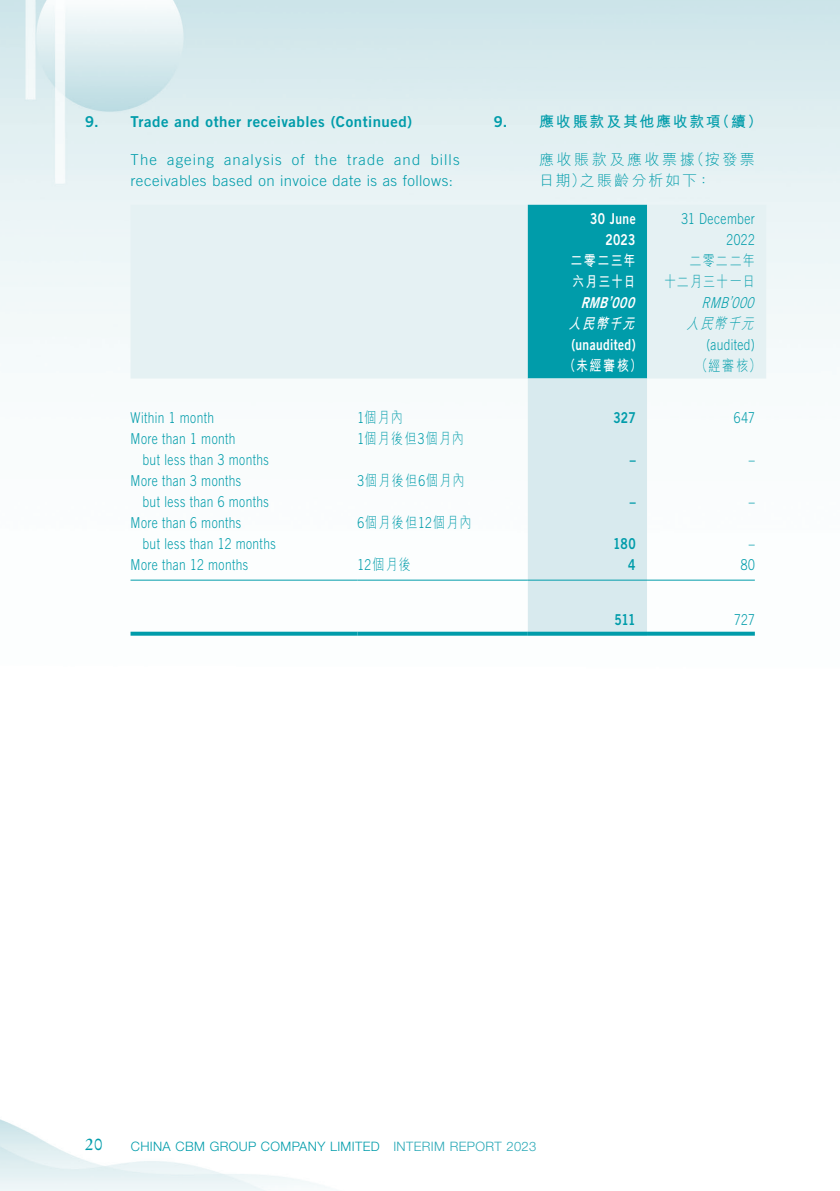
<style>
.page{position:relative;width:840px;height:1191px;background:#fff}
.page>*{position:absolute;margin:0;border:0;box-sizing:border-box;transform-origin:0 0}
.t1{font:17px "Stempel Garamond LT Std";color:#009caa}
.t2{font:300 15px/21px "Trade Gothic LT Std";letter-spacing:.035em;color:#009caa;scale:.8 1}
.t3{font:300 15px/21px "Trade Gothic LT Std";letter-spacing:.035em;color:#009caa}
.t4{font:300 15px "M Hei HK";letter-spacing:.135em;color:#009caa;scale:.8 1}
.t5{font:15px "Trade Gothic LT Std Bd 2";letter-spacing:.035em;color:#009caa}
.t6{font:300 15px/21px "M Hei HK";letter-spacing:.155em;color:#009caa}
.t7{font:15px/21px "Trade Gothic LT Std Bd 2";letter-spacing:.03em;color:#fff;text-align:right;scale:.8 1}
.t8{font:700 15px "M Hei HK";letter-spacing:.115em;color:#009caa}
.t9{font:300 15px/21px "M Hei HK";letter-spacing:.09em;color:#009caa;text-align:right;scale:.8 1}
.t10{font:15px "Trade Gothic LT Std Bd 2";letter-spacing:.035em;color:#009caa;scale:.8 1}
.t11{font:700 15px/21px "M Hei HK";letter-spacing:.09em;color:#fff;scale:.8 1}
.t12{font:italic 15px "Trade Gothic LT Std Bd 2";color:#fff;scale:.8 1}
.t13{font:italic 300 15px "Trade Gothic LT Std";color:#009caa;scale:.8 1}
.t14{font:700 15px "M Hei HK";letter-spacing:.115em;color:#fff;scale:.8 1}
.t15{font:italic 700 15px "M Hei HK";color:#fff;scale:.8 1}
.t16{font:italic 300 15px "M Hei HK";color:#009caa;scale:.8 1}
.t17{font:300 13px "Helvetica Neue LT Std";letter-spacing:.03em;color:#009caa}
.s1{font-family:"Trade Gothic LT Std Bd 2";font-weight:400}
.s2{font-family:"Trade Gothic LT Std"}
.s3{color:#2aa9b7}
</style>
<div class="page">
<img style="left:0;top:0;width:839px;height:1191px">
<div style="left:130px;top:205px;width:635px;height:173px;background:#e5f1f3"></div>
<svg style="left:527px;top:205px;width:119px;height:426px;background:#80cad2"></svg>
<hr style="left:130px;top:579px;width:227px;height:1px;background:#009caa">
<hr style="left:357px;top:579px;width:170px;height:1px;background:#009caa">
<hr style="left:527px;top:579px;width:119px;height:1px;background:#009caa">
<hr style="left:646px;top:579px;width:108px;height:1px;background:#009caa">
<svg style="left:130px;top:631px;width:227px;height:4px"></svg>
<svg style="left:357px;top:631px;width:170px;height:4px"></svg>
<svg style="left:527px;top:631px;width:119px;height:4px"></svg>
<svg style="left:646px;top:631px;width:108px;height:4px"></svg>
<p class="t5" style="left:85px;top:112px;width:328px">9. Trade and other receivables (Continued)</p>
<p class="t3" style="left:130px;top:149px;width:330px">The ageing analysis of the trade and bills receivables based on invoice date is as follows:</p>
<p class="t8" style="left:493px;top:110px;width:270px"><span class="s1">9.</span> 應收賬款及其他應收款項（續）</p>
<p class="t6" style="left:539px;top:149px;width:217px">應收賬款及應收票據（按發票日期）之賬齡分析如下：</p>
<p class="t7" style="left:589px;top:208px;width:58px">30 June<br>2023</p>
<p class="t2" style="left:681px;top:208px;width:93px;text-align:right">31 December<br>2022</p>
<p class="t11" style="left:570px;top:248px;width:83px">二零二三年六月三十日</p>
<p class="t9" style="left:663px;top:250px;width:115px">二零二二年<br>十二月三十一日</p>
<p class="t12" style="left:580px;top:293px;width:74px">RMB’000</p>
<p class="t13" style="left:701px;top:294px;width:72px">RMB’000</p>
<p class="t15" style="left:568px;top:312px;width:90px">人民幣千元</p>
<p class="t16" style="left:686px;top:316px;width:90px">人民幣千元</p>
<p class="t7" style="left:571px;top:334px;width:82px">(unaudited)</p>
<p class="t2" style="left:706px;top:334px;width:62px">(audited)</p>
<p class="t14" style="left:563px;top:354px;width:99px">（未經審核）</p>
<p class="t4" style="left:695px;top:358px;width:83px">（經審核）</p>
<p class="t2" style="left:130px;top:407px;width:106px">Within 1 month</p>
<p class="t4" style="left:357px;top:410px;width:58px"><span class="s2">1</span>個月內</p>
<p class="t10" style="left:613px;top:408px;width:29px">327</p>
<p class="t2" style="left:733px;top:407px;width:28px">647</p>
<p class="t2" style="left:142px;top:428px;width:159px;text-indent:-12px">More than 1 month<br>but less than 3 months</p>
<p class="t4" style="left:357px;top:431px;width:134px"><span class="s2">1</span>個月後但<span class="s2">3</span>個月內</p>
<p class="t10" style="left:629px;top:450px;width:9px">–</p>
<p class="t2" style="left:748px;top:449px;width:9px">–</p>
<p class="t2" style="left:142px;top:470px;width:159px;text-indent:-12px">More than 3 months<br>but less than 6 months</p>
<p class="t4" style="left:357px;top:473px;width:135px"><span class="s2">3</span>個月後但<span class="s2">6</span>個月內</p>
<p class="t2" style="left:142px;top:512px;width:168px;text-indent:-12px">More than 6 months<br>but less than 12 months</p>
<p class="t4" style="left:357px;top:515px;width:144px"><span class="s2">6</span>個月後但<span class="s2">12</span>個月內</p>
<p class="t10" style="left:629px;top:492px;width:9px">–</p>
<p class="t2" style="left:748px;top:491px;width:9px">–</p>
<p class="t10" style="left:613px;top:534px;width:30px">180</p>
<p class="t2" style="left:748px;top:533px;width:9px">–</p>
<p class="t2" style="left:130px;top:554px;width:148px">More than 12 months</p>
<p class="t4" style="left:357px;top:557px;width:68px"><span class="s2">12</span>個月後</p>
<p class="t10" style="left:628px;top:555px;width:11px">4</p>
<p class="t2" style="left:740px;top:554px;width:19px">80</p>
<p class="t10" style="left:614px;top:610px;width:28px">511</p>
<p class="t2" style="left:733px;top:609px;width:27px">727</p>
<p class="t1" style="left:85px;top:1134px;width:19px">20</p>
<p class="t17" style="left:131px;top:1138px;width:407px">CHINA CBM GROUP COMPANY LIMITED <span class="s3">INTERIM REPORT 2023</span></p>
</div>
